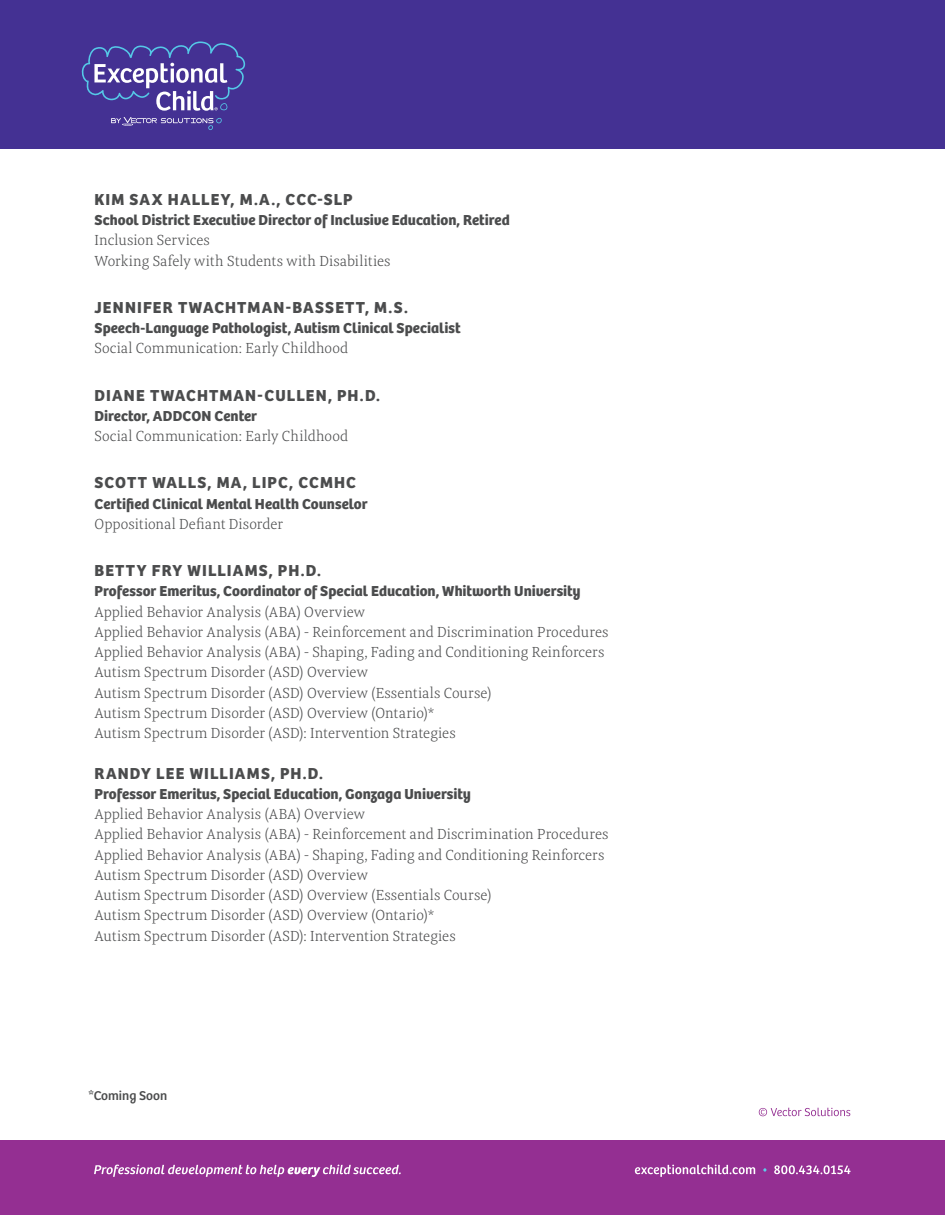
<style>
.page{position:relative;width:945px;height:1215px;background:#fff}
.page>*{position:absolute;margin:0;border:0;box-sizing:border-box;transform-origin:0 0}
.t1{font:700 16.5px "Bree";letter-spacing:.07em;color:#4b4c4d}
.t2{font:300 15px/20.2px "Meret Pro";letter-spacing:.005em;color:#4b4c4d}
.t3{font:700 15px "Bree";color:#4b4c4d}
.t4{font:13.35px "Bree";color:#4b4c4d}
</style>
<div class="page">
<div style="left:0;top:1141px;width:945px;height:74px;background:#942f92"></div>
<svg style="left:94px;top:1165px;width:307px;height:12px"></svg>
<svg style="left:635px;top:1165px;width:120px;height:12px"></svg>
<svg style="left:774px;top:1165px;width:77px;height:9px"></svg>
<div style="left:0;top:0;width:945px;height:148px;background:#443193"></div>
<svg style="left:759px;top:1108px;width:91px;height:8px"></svg>
<svg style="left:111px;top:117px;width:111px;height:13px"></svg>
<svg style="left:81px;top:41px;width:165px;height:70px"></svg>
<p class="t1" style="left:95px;top:189px;width:260px">KIM SAX HALLEY, M.A., CCC-SLP</p>
<p class="t3" style="left:95px;top:211px;width:417px">School District Executive Director of Inclusive Education, Retired</p>
<p class="t2" style="left:95px;top:230px;width:298px">Inclusion Services<br>Working Safely with Students with Disabilities</p>
<p class="t1" style="left:95px;top:297px;width:315px">JENNIFER TWACHTMAN-BASSETT, M.S.</p>
<p class="t3" style="left:95px;top:319px;width:368px">Speech-Language Pathologist, Autism Clinical Specialist</p>
<p class="t2" style="left:95px;top:338px;width:255px">Social Communication: Early Childhood</p>
<p class="t1" style="left:95px;top:385px;width:287px">DIANE TWACHTMAN-CULLEN, PH.D.</p>
<p class="t3" style="left:95px;top:407px;width:164px">Director, ADDCON Center</p>
<p class="t2" style="left:95px;top:426px;width:255px">Social Communication: Early Childhood</p>
<p class="t1" style="left:95px;top:473px;width:263px">SCOTT WALLS, MA, LIPC, CCMHC</p>
<p class="t3" style="left:95px;top:495px;width:275px">Certified Clinical Mental Health Counselor</p>
<p class="t2" style="left:95px;top:514px;width:190px">Oppositional Defiant Disorder</p>
<p class="t1" style="left:95px;top:561px;width:228px">BETTY FRY WILLIAMS, PH.D.</p>
<p class="t3" style="left:95px;top:582px;width:488px">Professor Emeritus, Coordinator of Special Education, Whitworth University</p>
<p class="t2" style="left:95px;top:601px;width:516px">Applied Behavior Analysis (ABA) Overview<br>Applied Behavior Analysis (ABA) - Reinforcement and Discrimination Procedures Applied Behavior Analysis (ABA) - Shaping, Fading and Conditioning Reinforcers Autism Spectrum Disorder (ASD) Overview<br>Autism Spectrum Disorder (ASD) Overview (Essentials Course)<br>Autism Spectrum Disorder (ASD) Overview (Ontario)*<br>Autism Spectrum Disorder (ASD): Intervention Strategies</p>
<p class="t1" style="left:95px;top:763px;width:230px">RANDY LEE WILLIAMS, PH.D.</p>
<p class="t3" style="left:95px;top:785px;width:378px">Professor Emeritus, Special Education, Gonzaga University</p>
<p class="t2" style="left:95px;top:804px;width:516px">Applied Behavior Analysis (ABA) Overview<br>Applied Behavior Analysis (ABA) - Reinforcement and Discrimination Procedures Applied Behavior Analysis (ABA) - Shaping, Fading and Conditioning Reinforcers Autism Spectrum Disorder (ASD) Overview<br>Autism Spectrum Disorder (ASD) Overview (Essentials Course)<br>Autism Spectrum Disorder (ASD) Overview (Ontario)*<br>Autism Spectrum Disorder (ASD): Intervention Strategies</p>
<p class="t4" style="left:88px;top:1087px;width:80px">*Coming Soon</p>
</div>
